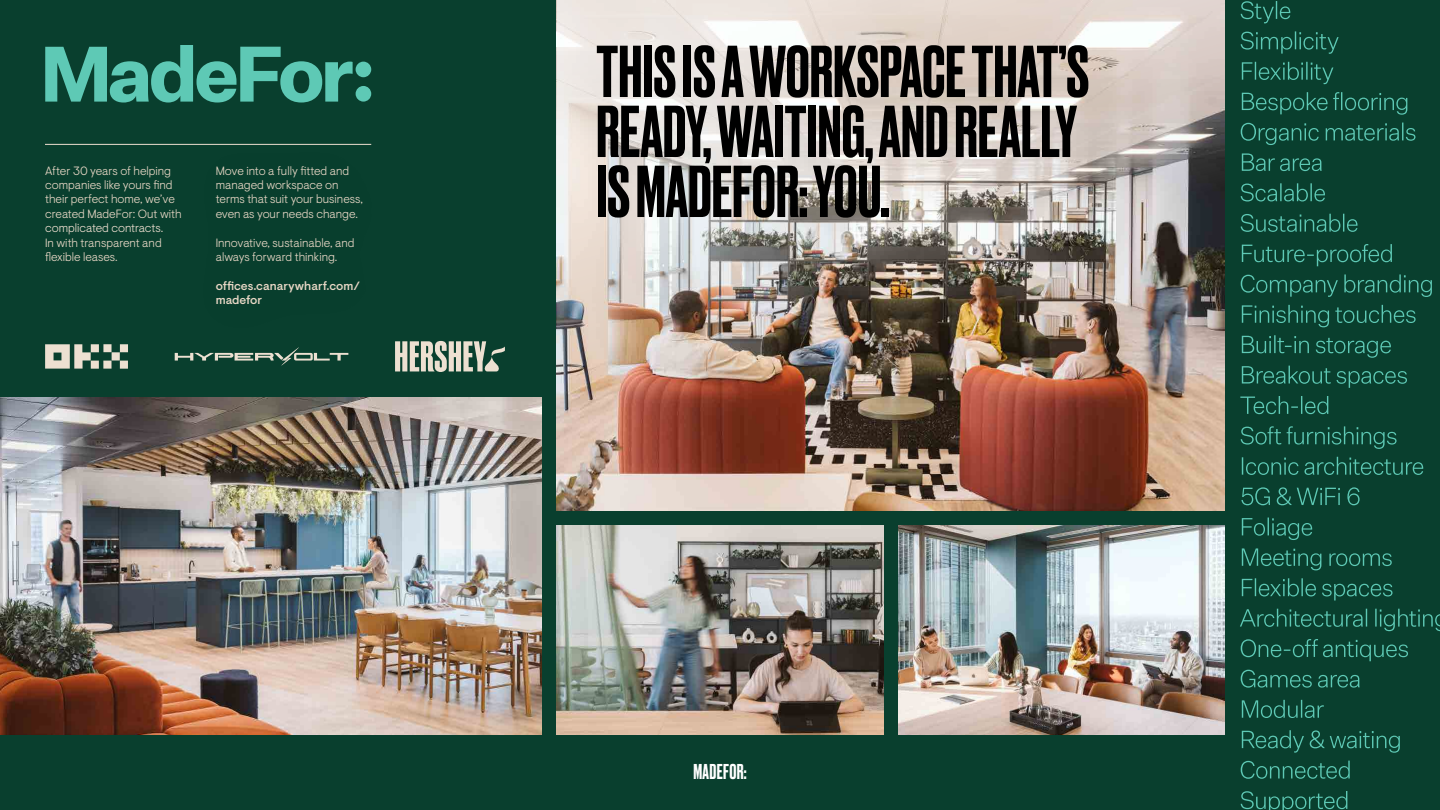
<style>
.page{position:relative;width:1440px;height:810px;background:#093f2e}
.page>*{position:absolute;margin:0;border:0;box-sizing:border-box;transform-origin:0 0}
.yetouQParagraph_Style_2{font:500 69px/60px "Druk";color:#000}
.Paragraph_Style_1{font:500 20.23px "Druk";letter-spacing:.02em;color:#fff}
.Paragraph_Style_1-2{font:300 12px/14.4px "Visuelt";color:#e9d8c6}
.Paragraph_Style_1-3{font:500 12px/14.4px "Visuelt";color:#e9d8c6}
.s1{color:#eedfd0}
</style>
<div class="page">
<img style="left:0;top:398px;width:542px;height:337px">
<img style="left:557px;top:370px;width:667px;height:141px">
<img style="left:557px;top:526px;width:326px;height:209px">
<img style="left:898px;top:526px;width:326px;height:209px">
<img style="left:557px;top:0;width:667px;height:370px">
<svg style="left:45px;top:45px;width:308px;height:58px"></svg>
<div style="left:356px;top:62px;width:15px;height:15px;background:#5ec9b5;border-radius:50%"></div>
<div style="left:356px;top:86px;width:15px;height:16px;background:#5ec9b5;border-radius:8px"></div>
<hr style="left:45px;top:144px;width:326px;height:1px;background:#eedfd0">
<svg style="left:1241px;top:791px;width:106px;height:19px"></svg>
<svg style="left:1241px;top:760px;width:109px;height:19px"></svg>
<svg style="left:1242px;top:730px;width:158px;height:23px"></svg>
<svg style="left:1242px;top:700px;width:82px;height:18px"></svg>
<svg style="left:1241px;top:670px;width:119px;height:18px"></svg>
<svg style="left:1241px;top:639px;width:167px;height:22px"></svg>
<svg style="left:1240px;top:609px;width:200px;height:22px"></svg>
<svg style="left:1242px;top:578px;width:151px;height:23px"></svg>
<svg style="left:1242px;top:548px;width:150px;height:22px"></svg>
<svg style="left:1242px;top:518px;width:70px;height:22px"></svg>
<svg style="left:1241px;top:487px;width:119px;height:18px"></svg>
<svg style="left:1242px;top:457px;width:181px;height:18px"></svg>
<svg style="left:1241px;top:426px;width:156px;height:23px"></svg>
<svg style="left:1240px;top:396px;width:88px;height:18px"></svg>
<svg style="left:1242px;top:366px;width:165px;height:22px"></svg>
<svg style="left:1242px;top:335px;width:149px;height:23px"></svg>
<svg style="left:1242px;top:305px;width:174px;height:22px"></svg>
<svg style="left:1241px;top:274px;width:191px;height:23px"></svg>
<svg style="left:1242px;top:244px;width:150px;height:22px"></svg>
<svg style="left:1241px;top:214px;width:117px;height:18px"></svg>
<svg style="left:1241px;top:183px;width:84px;height:19px"></svg>
<svg style="left:1242px;top:153px;width:80px;height:18px"></svg>
<svg style="left:1241px;top:123px;width:174px;height:22px"></svg>
<svg style="left:1242px;top:92px;width:165px;height:23px"></svg>
<svg style="left:1242px;top:62px;width:91px;height:22px"></svg>
<svg style="left:1241px;top:31px;width:98px;height:23px"></svg>
<svg style="left:1241px;top:1px;width:49px;height:22px"></svg>
<svg style="left:45px;top:344px;width:83px;height:25px"></svg>
<svg style="left:175px;top:347px;width:173px;height:18px"></svg>
<svg style="left:395px;top:341px;width:110px;height:31px"></svg>
<p class="Paragraph_Style_1-2" style="left:45px;top:163px;width:138px">After 30 years of helping companies like yours find their perfect home, we’ve created MadeFor: Out with <span class="s1">complicated contracts.<br></span>In with transparent and flexible leases.</p>
<p class="Paragraph_Style_1-2" style="left:216px;top:163px;width:149px">Move into a fully fitted and managed workspace on terms that suit your business, even as your needs change.</p>
<p class="Paragraph_Style_1-2" style="left:216px;top:235px;width:140px">Innovative, sustainable, and always forward thinking.</p>
<p class="Paragraph_Style_1-3" style="left:216px;top:279px;width:146px">offices.canarywharf.com/ madefor</p>
<p class="yetouQParagraph_Style_2" style="left:596px;top:38px;width:495px">THIS IS A WORKSPACE THAT’S<br>READY, WAITING, AND REALLY<br>IS MADEFOR: YOU.</p>
<p class="Paragraph_Style_1" style="left:693px;top:758px;width:55px">MADEFOR:</p>
</div>
